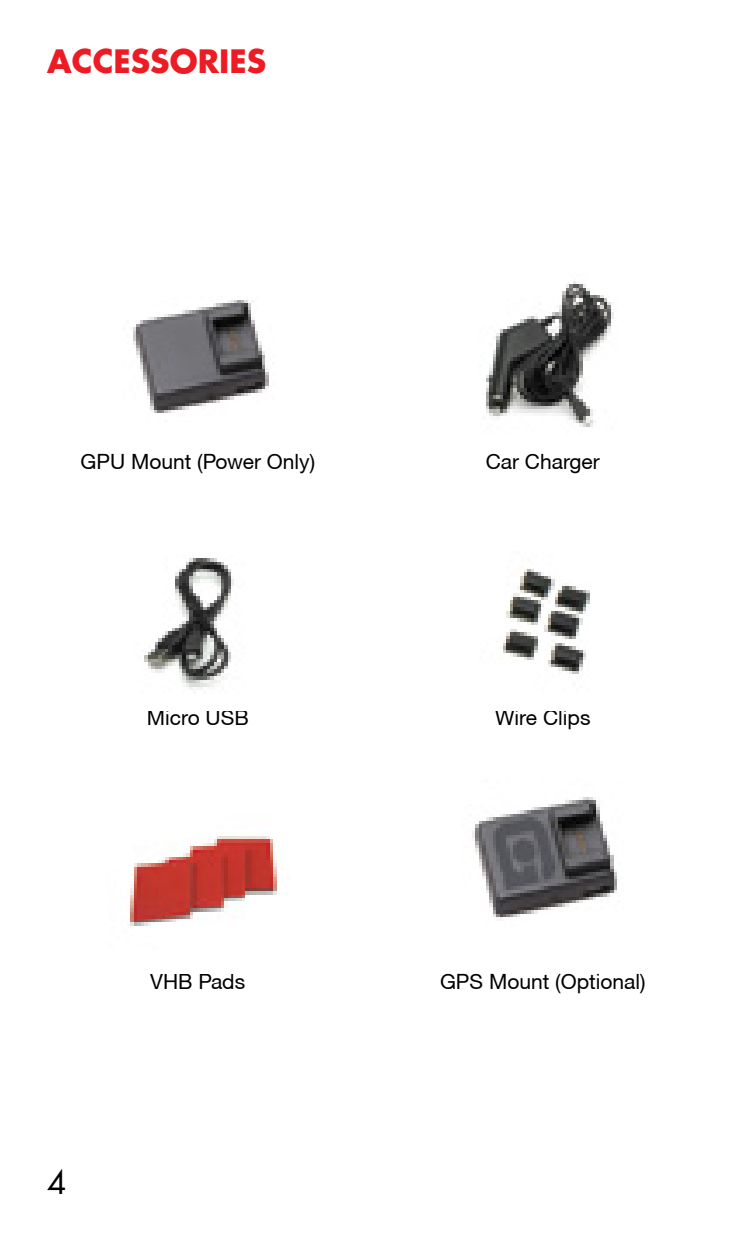
<style>
.page{position:relative;width:741px;height:1245px;background:#fff}
.page>*{position:absolute;margin:0;border:0;box-sizing:border-box;transform-origin:0 0}
.t1{font:700 31.5px "Futura LT";color:#ed1c24}
.t2{font:31.5px "Futura LT";color:#000}
.t3{font:21px "Helvetica Neue CE";color:#000}
</style>
<div class="page">
<img style="left:133px;top:300px;width:136px;height:113px">
<img style="left:472px;top:797px;width:145px;height:124px">
<img style="left:486px;top:281px;width:128px;height:146px">
<img style="left:144px;top:558px;width:90px;height:132px">
<img style="left:503px;top:569px;width:87px;height:105px">
<img style="left:130px;top:836px;width:147px;height:90px">
<h1 class="t1" style="left:47px;top:41px;width:220px">ACCESSORIES</h1>
<p class="t3" style="left:80px;top:449px;width:236px">GPU Mount (Power Only)</p>
<p class="t3" style="left:147px;top:705px;width:103px">Micro USB</p>
<p class="t3" style="left:485px;top:449px;width:115px">Car Charger</p>
<p class="t3" style="left:495px;top:705px;width:97px">Wire Clips</p>
<h1 class="t2" style="left:47px;top:1162px;width:21px">4</h1>
<p class="t3" style="left:150px;top:968px;width:96px">VHB Pads</p>
<p class="t3" style="left:440px;top:968px;width:207px">GPS Mount (Optional)</p>
</div>
